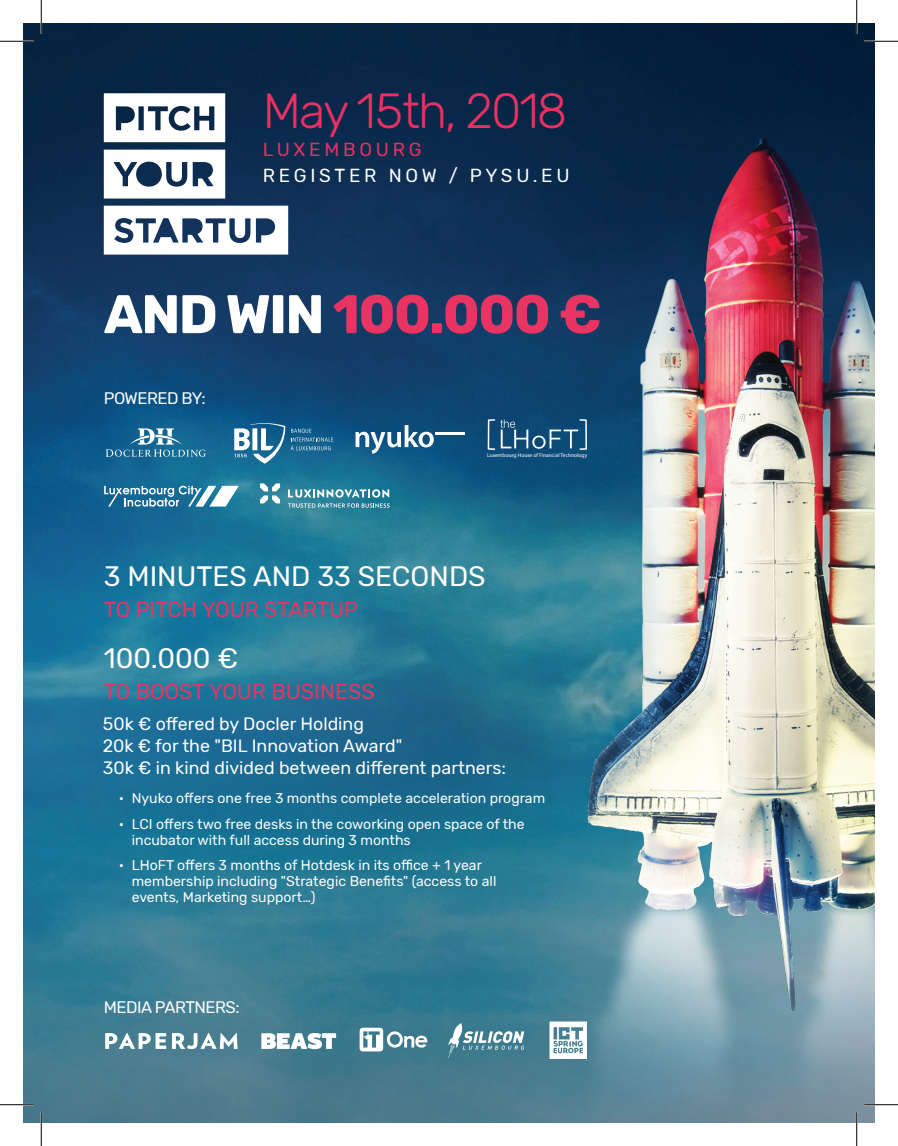
<style>
.page{position:relative;width:898px;height:1146px;background:#fff}
.page>*{position:absolute;margin:0;border:0;box-sizing:border-box;transform-origin:0 0}
.t1{font:700 54.25px "Rubik";letter-spacing:-.03em;color:#e93362}
.t2{font:300 49.12px "Rubik";letter-spacing:-.04em;color:#e93162}
.t3{font:28px "Rubik";color:#fff}
.t4{font:21.5px "Rubik";color:#e93462}
.t5{font:18.88px "Rubik";letter-spacing:.2em;color:#fff}
.t6{font:18.88px "Rubik";letter-spacing:.2em;color:#e83163}
.t7{font:17.88px/22.2px "Rubik";color:#fff}
.t8{font:16.62px "Rubik";letter-spacing:-.03em;color:#fff}
.t9{font:14.12px/15.6px "Rubik";color:#fff}
.t10{font:5.5px "Myriad Pro";color:#fff}
.s1{color:#fff}
</style>
<div class="page">
<img style="left:24px;top:24px;width:850px;height:1098px">
<img style="left:520px;top:138px;width:354px;height:984px">
<svg style="left:104px;top:150px;width:121px;height:48px"></svg>
<svg style="left:104px;top:206px;width:184px;height:48px"></svg>
<svg style="left:104px;top:93px;width:121px;height:49px"></svg>
<svg style="left:106px;top:428px;width:100px;height:29px;background:#3b7fa4"></svg>
<svg style="left:234px;top:423px;width:99px;height:40px;background:#4382a5"></svg>
<svg style="left:260px;top:483px;width:20px;height:20px"></svg>
<svg style="left:288px;top:489px;width:101px;height:8px"></svg>
<svg style="left:288px;top:503px;width:101px;height:4px"></svg>
<svg style="left:355px;top:425px;width:79px;height:29px"></svg>
<hr style="left:436px;top:432px;width:29px;height:2px;background:#fff">
<svg style="left:104px;top:486px;width:135px;height:20px"></svg>
<svg style="left:487px;top:419px;width:100px;height:31px;background:#32658a"></svg>
<svg style="left:261px;top:1033px;width:75px;height:16px"></svg>
<svg style="left:359px;top:1027px;width:68px;height:24px"></svg>
<svg style="left:105px;top:1032px;width:132px;height:17px"></svg>
<svg style="left:448px;top:1023px;width:76px;height:34px;background:#6898a7"></svg>
<svg style="left:549px;top:1021px;width:38px;height:38px"></svg>
<hr style="left:0;top:40px;width:34px;height:2px;background:#fff">
<hr style="left:864px;top:40px;width:33px;height:2px;background:#fff">
<hr style="left:0;top:1103px;width:34px;height:2px;background:#fff">
<hr style="left:864px;top:1103px;width:33px;height:2px;background:#fff">
<hr style="left:40px;top:0;width:2px;height:34px;background:#fff">
<hr style="left:40px;top:1112px;width:2px;height:33px;background:#fff">
<hr style="left:855px;top:0;width:2px;height:34px;background:#fff">
<hr style="left:855px;top:1112px;width:2px;height:33px;background:#fff">
<hr style="left:0;top:41px;width:34px;height:1px;background:#000">
<hr style="left:864px;top:41px;width:33px;height:1px;background:#000">
<hr style="left:0;top:1104px;width:34px;height:1px;background:#000">
<hr style="left:864px;top:1104px;width:33px;height:1px;background:#000">
<hr style="left:41px;top:0;width:1px;height:34px;background:#000">
<hr style="left:41px;top:1112px;width:1px;height:33px;background:#000">
<hr style="left:856px;top:0;width:1px;height:34px;background:#000">
<hr style="left:856px;top:1112px;width:1px;height:33px;background:#000">
<h2 class="t2" style="left:263px;top:84px;width:306px">May 15th, 2018</h2>
<h3 class="t6" style="left:263px;top:139px;width:160px">LUXEMBOURG</h3>
<h3 class="t5" style="left:263px;top:164px;width:308px">REGISTER NOW / PYSU.EU</h3>
<h1 class="t1" style="left:104px;top:282px;width:499px"><span class="s1">AND WIN</span> 100.000 €</h1>
<p class="t8" style="left:104px;top:389px;width:103px">POWERED BY:</p>
<p class="t10" style="left:487px;top:452px;width:102px">Luxembourg House of Financial Technology</p>
<h3 class="t3" style="left:104px;top:560px;width:383px">3 MINUTES AND 33 SECONDS</h3>
<h3 class="t4" style="left:104px;top:597px;width:256px">TO PITCH YOUR STARTUP</h3>
<h3 class="t3" style="left:104px;top:643px;width:136px">100.000 €</h3>
<h3 class="t4" style="left:104px;top:679px;width:272px">TO BOOST YOUR BUSINESS</h3>
<p class="t7" style="left:103px;top:712px;width:404px">50k € offered by Docler Holding<br>20k € for the "BIL Innovation Award"<br>30k € in kind divided between different partners:</p>
<p class="t9" style="left:119px;top:790px;width:428px">• Nyuko offers one free 3 months complete acceleration program</p>
<p class="t9" style="left:132px;top:816px;width:394px;text-indent:-13px">• LCI offers two free desks in the coworking open space of the incubator with full access during 3 months</p>
<p class="t9" style="left:132px;top:858px;width:366px;text-indent:-13px">• LHoFT offers 3 months of Hotdesk in its office + 1 year membership including "Strategic Benefits" (access to all events, Marketing support…)</p>
<p class="t8" style="left:104px;top:997px;width:137px">MEDIA PARTNERS:</p>
</div>
